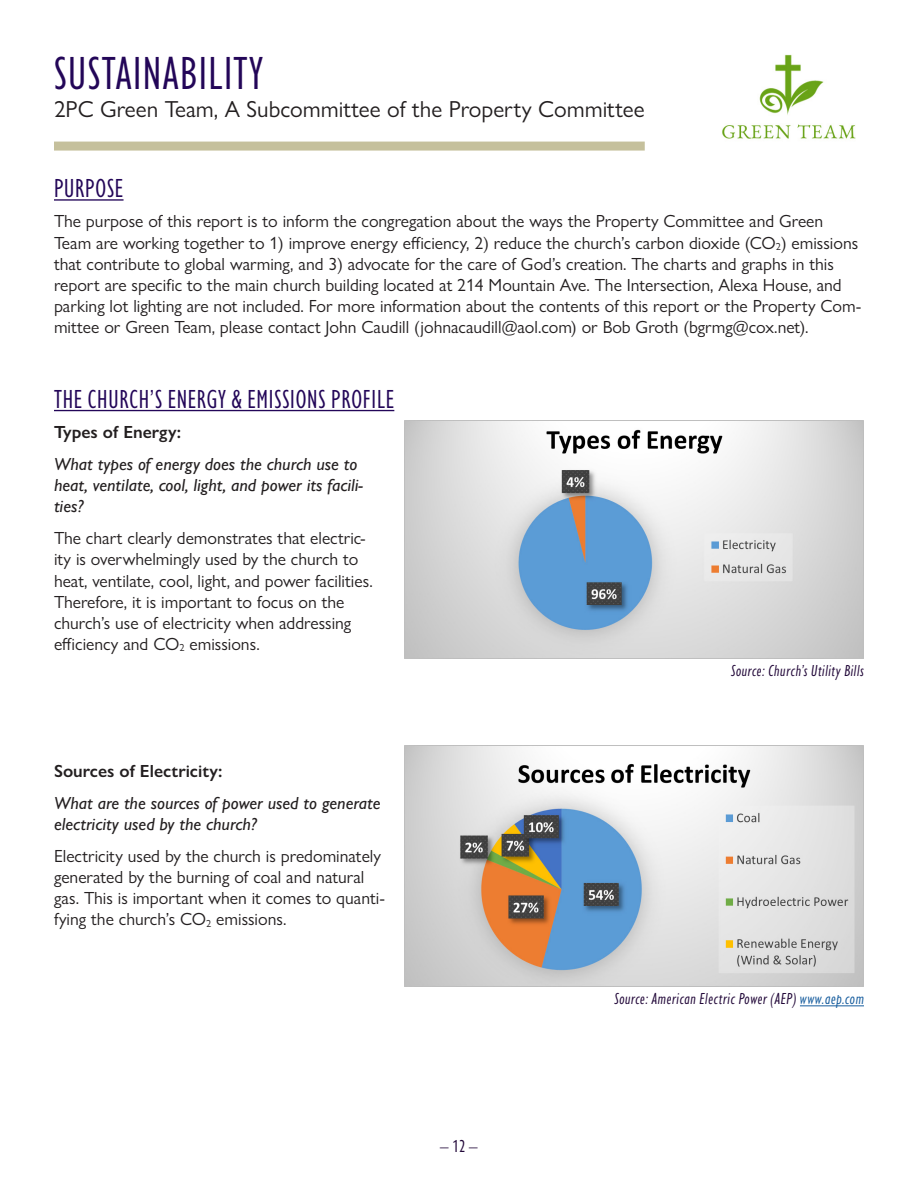
<style>
.page{position:relative;width:918px;height:1188px;background:#fff}
.page>*{position:absolute;margin:0;border:0;box-sizing:border-box;transform-origin:0 0}
.t1{font:condensed 48px "Gill Sans Nova";letter-spacing:.03em;color:#230658}
.t2{font:condensed 27px "Gill Sans Nova";letter-spacing:.03em;color:#230658}
.t3{font:23.25px "Gill Sans Nova";color:#231f20}
.t4{font:condensed 18px "Gill Sans Nova";color:#220839}
.t5{font:17.7px/21.1px "Gill Sans Nova";color:#231f20}
.t6{font:italic 500 17.7px/21.1px "Gill Sans Nova";color:#231f20}
.t7{font:600 17.7px "Gill Sans Nova";color:#231f20}
.t8{font:italic condensed 16.5px "Gill Sans Nova";letter-spacing:.04em;color:#220839}
.s1{font-size:10.35px}
.s2{color:#175d9e}
</style>
<div class="page">
<img style="left:722px;top:54px;width:134px;height:85px">
<hr style="left:54px;top:199px;width:70px;height:2px;background:#230658">
<hr style="left:54px;top:410px;width:340px;height:1px;background:#230658">
<div style="left:54px;top:142px;width:591px;height:9px;background:#c5c09c"></div>
<img style="left:404px;top:421px;width:460px;height:237px">
<img style="left:404px;top:746px;width:460px;height:240px">
<hr style="left:800px;top:1005px;width:64px;height:1px;background:#175d9e">
<p class="t1" style="left:54px;top:43px;width:211px">SUSTAINABILITY</p>
<p class="t3" style="left:54px;top:95px;width:592px">2PC Green Team, A Subcommittee of the Property Committee</p>
<p class="t2" style="left:54px;top:171px;width:71px">PURPOSE</p>
<p class="t5" style="left:54px;top:211px;width:809px">The purpose of this report is to inform the congregation about the ways the Property Committee and Green Team are working together to 1) improve energy efficiency, 2) reduce the church’s carbon dioxide (CO<span class="s1">2</span>) emissions that contribute to global warming, and 3) advocate for the care of God’s creation. The charts and graphs in this report are specific to the main church building located at 214 Mountain Ave. The Intersection, Alexa House, and parking lot lighting are not included. For more information about the contents of this report or the Property Com&shy;mittee or Green Team, please contact John Caudill (johnacaudill@aol.com) or Bob Groth (bgrmg@cox.net).</p>
<p class="t2" style="left:54px;top:382px;width:342px">THE CHURCH’S ENERGY &amp; EMISSIONS PROFILE</p>
<p class="t7" style="left:54px;top:421px;width:129px">Types of Energy:</p>
<p class="t6" style="left:54px;top:453px;width:310px">What types of energy does the church use to heat, ventilate, cool, light, and power its facili&shy;ties?</p>
<p class="t5" style="left:54px;top:527px;width:320px">The chart clearly demonstrates that electric&shy;ity is overwhelmingly used by the church to heat, ventilate, cool, light, and power facilities.<br>Therefore, it is important to focus on the church’s use of electricity when addressing efficiency and CO<span class="s1">2</span> emissions.</p>
<p class="t7" style="left:54px;top:760px;width:170px">Sources of Electricity:</p>
<p class="t6" style="left:54px;top:792px;width:328px">What are the sources of power used to generate electricity used by the church?</p>
<p class="t5" style="left:54px;top:845px;width:333px">Electricity used by the church is predominately generated by the burning of coal and natural gas. This is important when it comes to quanti&shy;fying the church’s CO<span class="s1">2</span> emissions.</p>
<p class="t4" style="left:440px;top:1135px;width:39px">– 12 –</p>
<p class="t8" style="left:731px;top:661px;width:134px">Source: Church’s Utility Bills</p>
<p class="t8" style="left:614px;top:989px;width:251px">Source: American Electric Power (AEP) <span class="s2">www.aep.com</span></p>
</div>
